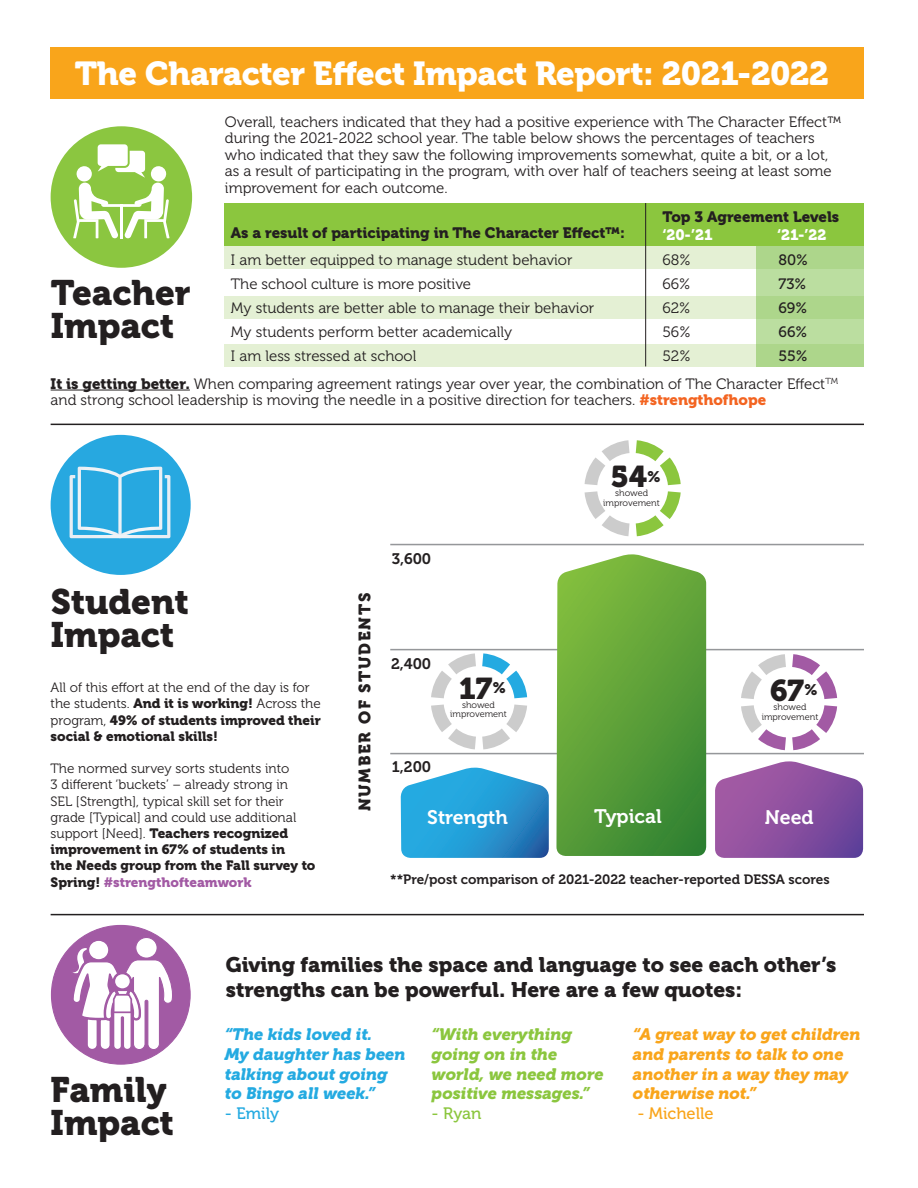
<style>
.page{position:relative;width:918px;height:1188px;background:#fff}
.page>*{position:absolute;margin:0;border:0;box-sizing:border-box;transform-origin:0 0}
.t1{font:35.25px "Museo 900";color:#231f20}
.t2{font:33px "Museo 900";letter-spacing:-.01em;color:#fff}
.t3{font:30px "Museo 900";color:#231f20}
.t4{font:21px/25.2px "Museo 900";color:#231f20}
.t5{font:19.5px "Museo 700";color:#fff}
.t6{font:italic 16.5px/19.8px "Museo 900";color:#f9a51b}
.t7{font:italic 16.5px/19.8px "Museo 900";color:#24aae1}
.t8{font:italic 16.5px/19.8px "Museo 900";color:#8bc63e}
.t9{font:16.5px "Museo 900";letter-spacing:.1em;color:#231f20}
.t10{font:16.5px "Museo 500";color:#f9a51b}
.t11{font:16.5px "Museo 500";color:#24aae1}
.t12{font:16.5px "Museo 500";color:#8bc63e}
.t13{font:15.15px "Museo 700";color:#231f20}
.t14{font:15px/16.5px "Museo 300";color:#231f20}
.t15{font:15px "Museo 900";color:#231f20}
.t16{font:15px "Museo 500";letter-spacing:-.01em;color:#231f20}
.t17{font:15px "Museo 900";color:#fff}
.t18{font:13.5px/16.2px "Museo 300";color:#231f20}
.t19{font:13.5px "Museo 700";color:#231f20}
.t20{font:9.15px/9.1px "Museo 300";color:#231f20;text-align:center}
.s1{font-family:"Museo 900"}
.s2{font-family:"Museo 900";color:#f36421}
.s3{font-family:"Museo 900";color:#a25aa4}
</style>
<div class="page">
<div style="left:225px;top:246px;width:639px;height:23px;background:#e4f0d4"></div>
<div style="left:225px;top:296px;width:639px;height:23px;background:#e4f0d4"></div>
<div style="left:225px;top:344px;width:639px;height:22px;background:#e4f0d4"></div>
<div style="left:225px;top:203px;width:639px;height:43px;background:#8bc63e"></div>
<div style="left:51px;top:126px;width:141px;height:142px;background:#8bc640;border-radius:50%"></div>
<svg style="left:73px;top:144px;width:97px;height:95px"></svg>
<div style="left:51px;top:435px;width:140px;height:140px;background:#27a8e0;border-radius:50%"></div>
<svg style="left:70px;top:467px;width:100px;height:71px"></svg>
<svg style="left:51px;top:925px;width:140px;height:140px"></svg>
<hr style="left:390px;top:544px;width:474px;height:1px;background:#95979a">
<hr style="left:390px;top:649px;width:474px;height:1px;background:#95979a">
<hr style="left:390px;top:753px;width:474px;height:1px;background:#95979a">
<svg style="left:715px;top:761px;width:148px;height:97px;background:#9662a9"></svg>
<svg style="left:556px;top:554px;width:150px;height:302px;background:#62a440"></svg>
<svg style="left:401px;top:768px;width:148px;height:90px;background:#3ca3d7"></svg>
<svg style="left:431px;top:653px;width:45px;height:45px"></svg>
<svg style="left:482px;top:653px;width:45px;height:45px"></svg>
<svg style="left:431px;top:705px;width:45px;height:44px"></svg>
<svg style="left:482px;top:705px;width:45px;height:44px"></svg>
<svg style="left:585px;top:440px;width:45px;height:45px"></svg>
<svg style="left:636px;top:440px;width:45px;height:45px"></svg>
<svg style="left:585px;top:491px;width:45px;height:45px"></svg>
<svg style="left:636px;top:491px;width:45px;height:45px"></svg>
<svg style="left:741px;top:654px;width:45px;height:45px"></svg>
<svg style="left:792px;top:654px;width:45px;height:45px"></svg>
<svg style="left:741px;top:705px;width:45px;height:45px"></svg>
<svg style="left:792px;top:705px;width:45px;height:45px"></svg>
<div style="left:51px;top:47px;width:813px;height:52px;background:#f9a51b"></div>
<hr style="left:645px;top:203px;width:1px;height:163px;background:#231f20">
<hr style="left:51px;top:424px;width:813px;height:1px;background:#231f20">
<hr style="left:51px;top:914px;width:813px;height:1px;background:#231f20">
<div style="left:756px;top:246px;width:108px;height:120px;background:linear-gradient(to right,#b3d994,#b3d994)"></div>
<hr style="left:51px;top:390px;width:139px;height:1px;background:#231f20">
<p class="t2" style="left:75px;top:54px;width:755px">The Character Effect Impact Report: 2021-2022</p>
<p class="t14" style="left:225px;top:114px;width:618px">Overall, teachers indicated that they had a positive experience with The Character Effect™ during the 2021-2022 school year. The table below shows the percentages of teachers who indicated that they saw the following improvements somewhat, quite a bit, or a lot, as a result of participating in the program, with over half of teachers seeing at least some improvement for each outcome.</p>
<p class="t15" style="left:231px;top:224px;width:396px">As a result of participating in The Character Effect™:</p>
<p class="t14" style="left:231px;top:252px;width:343px">I am better equipped to manage student behavior</p>
<p class="t14" style="left:231px;top:276px;width:242px">The school culture is more positive</p>
<p class="t14" style="left:231px;top:300px;width:365px">My students are better able to manage their behavior</p>
<p class="t14" style="left:231px;top:324px;width:283px">My students perform better academically</p>
<p class="t14" style="left:231px;top:348px;width:187px">I am less stressed at school</p>
<p class="t15" style="left:662px;top:208px;width:178px">Top 3 Agreement Levels</p>
<p class="t17" style="left:662px;top:226px;width:52px">‘20-’21</p>
<p class="t17" style="left:777px;top:226px;width:51px">‘21-’22</p>
<p class="t14" style="left:662px;top:252px;width:30px">68%</p>
<p class="t16" style="left:779px;top:252px;width:31px">80%</p>
<p class="t14" style="left:662px;top:276px;width:29px">66%</p>
<p class="t16" style="left:779px;top:276px;width:29px">73%</p>
<p class="t14" style="left:662px;top:300px;width:30px">62%</p>
<p class="t16" style="left:779px;top:300px;width:30px">69%</p>
<p class="t14" style="left:662px;top:324px;width:30px">56%</p>
<p class="t16" style="left:779px;top:324px;width:30px">66%</p>
<p class="t14" style="left:662px;top:348px;width:30px">52%</p>
<p class="t16" style="left:779px;top:348px;width:31px">55%</p>
<p class="t14" style="left:51px;top:375px;width:789px"><span class="s1">It is getting better.</span> When comparing agreement ratings year over year, the combination of The Character Effect<sup>TM </sup>and strong school leadership is moving the needle in a positive direction for teachers. <span class="s2">#strengthofhope</span></p>
<p class="t1" style="left:51px;top:272px;width:141px">Teacher</p>
<p class="t1" style="left:51px;top:306px;width:125px">Impact</p>
<p class="t1" style="left:51px;top:582px;width:139px">Student</p>
<p class="t1" style="left:51px;top:615px;width:125px">Impact</p>
<p class="t18" style="left:51px;top:680px;width:272px">All of this effort at the end of the day is for the students. <span class="s1">And it is working!</span> Across the program, <span class="s1">49% of students improved their social &amp; emotional skills!</span></p>
<p class="t18" style="left:51px;top:761px;width:240px">The normed survey sorts students into</p>
<p class="t18" style="left:51px;top:777px;width:266px">3 different ‘buckets’ – already strong in<br>SEL [Strength], typical skill set for their grade [Typical] and could use additional support [Need]. <span class="s1">Teachers recognized improvement in 67% of students in<br>the Needs group from the Fall survey to Spring!</span> <span class="s3">#strengthofteamwork</span></p>
<p class="t9" style="left:355px;top:811px;width:220px;rotate:-90deg">NUMBER OF STUDENTS</p>
<p class="t13" style="left:392px;top:551px;width:41px">3,600</p>
<p class="t13" style="left:391px;top:655px;width:42px">2,400</p>
<p class="t13" style="left:392px;top:758px;width:41px">1,200</p>
<p class="t3" style="left:459px;top:672px;width:49px">17<sup>%</sup></p>
<p class="t20" style="left:450px;top:701px;width:58px">showed improvement</p>
<p class="t3" style="left:610px;top:460px;width:52px">54<sup>%</sup></p>
<p class="t20" style="left:615px;top:489px;width:34px">showed</p>
<p class="t20" style="left:603px;top:498px;width:58px">improvement</p>
<p class="t3" style="left:770px;top:674px;width:49px">67<sup>%</sup></p>
<p class="t20" style="left:774px;top:703px;width:34px">showed</p>
<p class="t20" style="left:762px;top:712px;width:58px">improvement</p>
<p class="t5" style="left:427px;top:806px;width:82px">Strength</p>
<p class="t5" style="left:594px;top:806px;width:69px">Typical</p>
<p class="t5" style="left:765px;top:806px;width:50px">Need</p>
<p class="t19" style="left:390px;top:872px;width:441px">**Pre/post comparison of 2021-2022 teacher-reported DESSA scores</p>
<p class="t1" style="left:51px;top:1069px;width:118px">Family</p>
<p class="t1" style="left:51px;top:1103px;width:125px">Impact</p>
<p class="t4" style="left:226px;top:952px;width:612px">Giving families the space and language to see each other’s strengths can be powerful. Here are a few quotes:</p>
<p class="t7" style="left:225px;top:1024px;width:149px">“The kids loved it.</p>
<p class="t7" style="left:225px;top:1044px;width:182px">My daughter has been talking about going</p>
<p class="t7" style="left:225px;top:1084px;width:152px">to Bingo all week.”</p>
<p class="t11" style="left:225px;top:1105px;width:56px">- Emily</p>
<p class="t8" style="left:432px;top:1024px;width:173px">“With everything going on in the world, we need more positive messages.”</p>
<p class="t12" style="left:432px;top:1105px;width:51px">- Ryan</p>
<p class="t6" style="left:633px;top:1024px;width:229px">“A great way to get children and parents to talk to one another in a way they may otherwise not.”</p>
<p class="t10" style="left:637px;top:1105px;width:78px">- Michelle</p>
</div>
